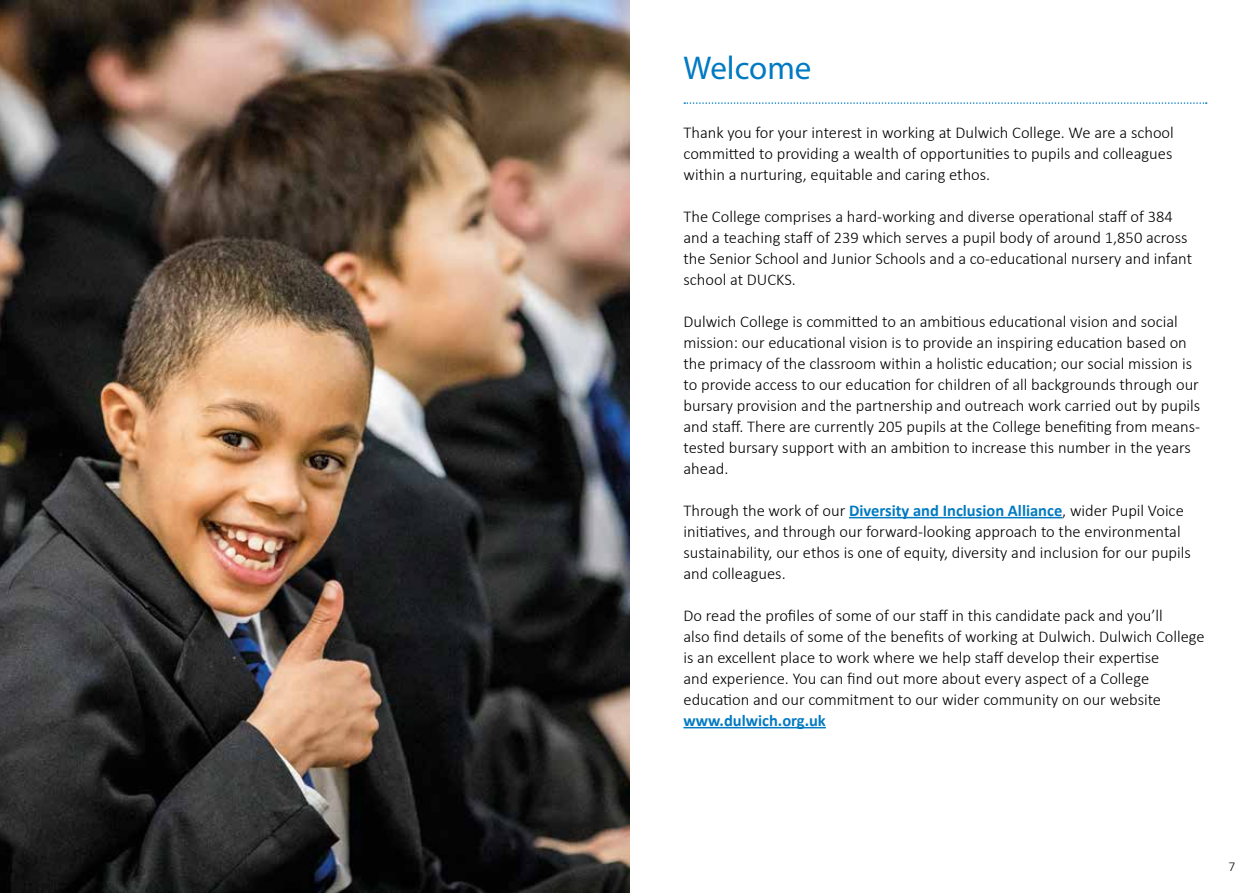
<style>
.page{position:relative;width:1259px;height:893px;background:#fff}
.page>*{position:absolute;margin:0;border:0;box-sizing:border-box;transform-origin:0 0}
.t1{font:33px "Myriad Pro";color:#007ac2}
.t2{font:300 16.5px/21px "Calibri";color:#000}
.t3{font:700 16.5px "Calibri";color:#007ac2}
.t4{font:300 13.5px "Calibri";color:#000}
.s1{font-weight:700;color:#007ac2}
</style>
<div class="page">
<img style="left:0;top:0;width:629px;height:893px">
<hr style="left:849px;top:517px;width:213px;height:1px;background:#007ac2">
<hr style="left:683px;top:727px;width:143px;height:1px;background:#007ac2">
<svg style="left:684px;top:102px;width:522px;height:2px"></svg>
<h1 class="t1" style="left:683px;top:47px;width:129px">Welcome</h1>
<p class="t2" style="left:683px;top:121px;width:492px;text-align:justify">Thank you for your interest in working at Dulwich College. We are a school committed to providing a wealth of opportunities to pupils and colleagues within a nurturing, equitable and caring ethos.</p>
<p class="t2" style="left:683px;top:205px;width:510px">The College comprises a hard-working and diverse operational staff of 384 and a teaching staff of 239 which serves a pupil body of around 1,850 across the Senior School and Junior Schools and a co-educational nursery and infant school at DUCKS.</p>
<p class="t2" style="left:683px;top:310px;width:518px">Dulwich College is committed to an ambitious educational vision and social mission: our educational vision is to provide an inspiring education based on the primacy of the classroom within a holistic education; our social mission is to provide access to our education for children of all backgrounds through our bursary provision and the partnership and outreach work carried out by pupils and staff. There are currently 205 pupils at the College benefiting from means&shy;tested bursary support with an ambition to increase this number in the years ahead.</p>
<p class="t2" style="left:683px;top:499px;width:509px">Through the work of our <span class="s1">Diversity and Inclusion Alliance</span>, wider Pupil Voice initiatives, and through our forward-looking approach to the environmental sustainability, our ethos is one of equity, diversity and inclusion for our pupils and colleagues.</p>
<p class="t2" style="left:683px;top:604px;width:522px">Do read the profiles of some of our staff in this candidate pack and you’ll<br>also find details of some of the benefits of working at Dulwich. Dulwich College is an excellent place to work where we help staff develop their expertise<br>and experience. You can find out more about every aspect of a College education and our commitment to our wider community on our website</p>
<p class="t3" style="left:683px;top:710px;width:144px">www.dulwich.org.uk</p>
<p class="t4" style="left:1228px;top:858px;width:8px">7</p>
</div>
